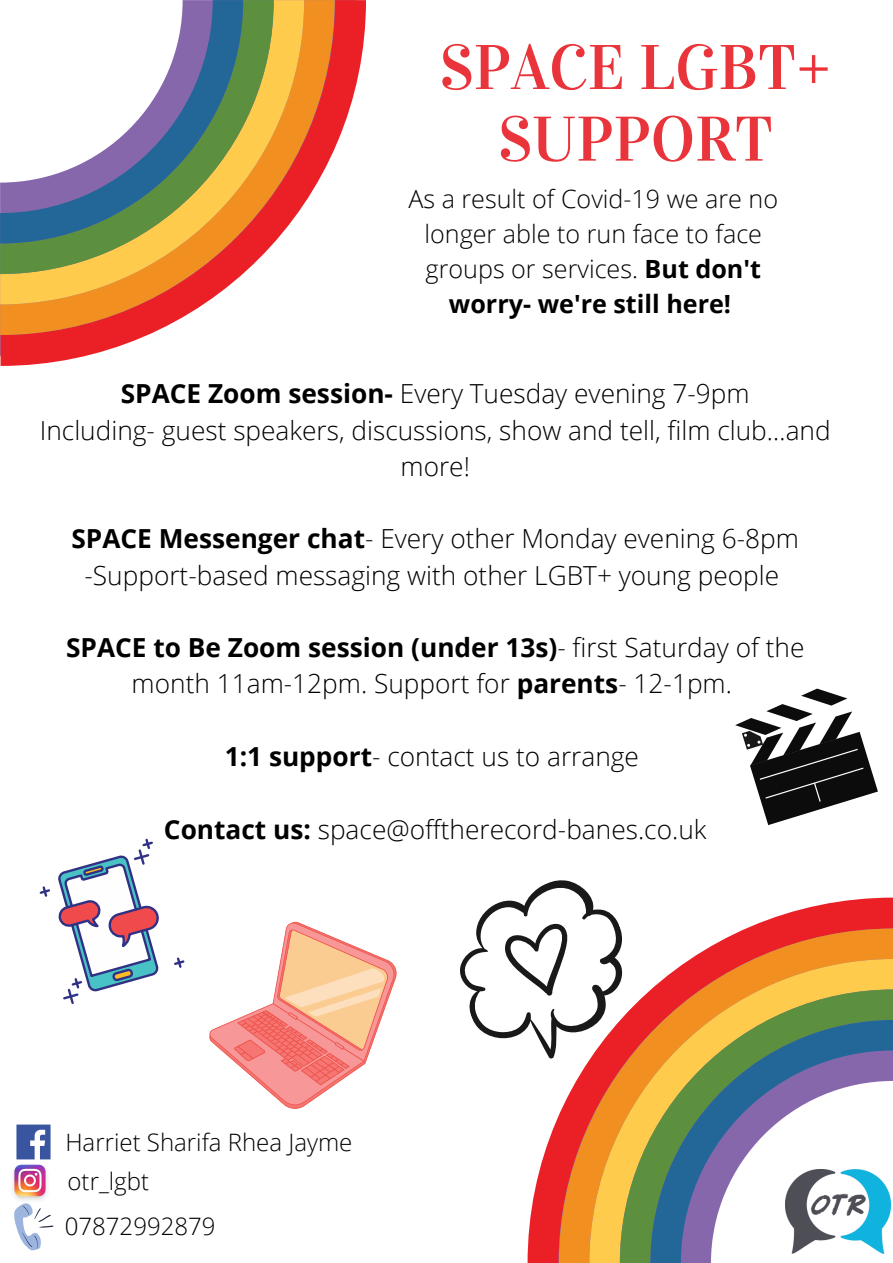
<style>
.page{position:relative;width:893px;height:1263px;background:#fff}
.page>*{position:absolute;margin:0;border:0;box-sizing:border-box;transform-origin:0 0}
.t1{font:63.07px/71.6px "Vidaloka";color:#ea343b;text-align:center}
.t2{font:300 26.25px/36.3px "Open Sans";color:#000;text-align:center}
.t3{font:300 25.12px/35px "Open Sans";color:#000;text-align:center}
.t4{font:300 24px "Open Sans";color:#000}
.s1{font-weight:700}
</style>
<div class="page">
<svg style="left:527px;top:897px;width:366px;height:366px"></svg>
<svg style="left:559px;top:928px;width:334px;height:335px"></svg>
<svg style="left:589px;top:959px;width:304px;height:304px;background:#f5993c"></svg>
<svg style="left:620px;top:989px;width:273px;height:274px;background:#b89d3d"></svg>
<svg style="left:650px;top:1020px;width:243px;height:243px"></svg>
<svg style="left:1px;top:0;width:365px;height:366px"></svg>
<svg style="left:0;top:0;width:335px;height:335px"></svg>
<svg style="left:0;top:0;width:304px;height:304px"></svg>
<svg style="left:0;top:0;width:274px;height:274px;background:#c3933f"></svg>
<svg style="left:0;top:0;width:243px;height:244px"></svg>
<img style="left:13px;top:1164px;width:34px;height:36px">
<img style="left:16px;top:1124px;width:35px;height:36px">
<svg style="left:14px;top:1203px;width:40px;height:47px"></svg>
<svg style="left:39px;top:838px;width:120px;height:167px"></svg>
<svg style="left:174px;top:957px;width:11px;height:11px"></svg>
<img style="left:785px;top:1169px;width:105px;height:85px">
<svg style="left:209px;top:922px;width:188px;height:187px"></svg>
<svg style="left:735px;top:688px;width:143px;height:137px"></svg>
<svg style="left:460px;top:880px;width:195px;height:200px"></svg>
<h1 class="t1" style="left:439px;top:32px;width:393px">SPACE LGBT+<br>SUPPORT</h1>
<p class="t3" style="left:408px;top:180px;width:371px">As a result of Covid-19 we are no longer able to run face to face groups or services. <span class="s1">But don't worry- we're still here!</span></p>
<p class="t2" style="left:40px;top:375px;width:792px"><span class="s1">SPACE Zoom session-</span> Every Tuesday evening 7-9pm<br>Including- guest speakers, discussions, show and tell, film club…and more!</p>
<p class="t2" style="left:71px;top:520px;width:729px"><span class="s1">SPACE Messenger chat</span>- Every other Monday evening 6-8pm -Support-based messaging with other LGBT+ young people</p>
<p class="t2" style="left:66px;top:629px;width:740px"><span class="s1">SPACE to Be Zoom session (under 13s)</span>- first Saturday of the month 11am-12pm. Support for <span class="s1">parents</span>- 12-1pm.</p>
<p class="t2" style="left:225px;top:738px;width:416px"><span class="s1">1:1 support</span>- contact us to arrange</p>
<p class="t2" style="left:164px;top:810px;width:544px"><span class="s1">Contact us:</span> space@offtherecord-banes.co.uk</p>
<p class="t4" style="left:65px;top:1125px;width:288px">Harriet Sharifa Rhea Jayme</p>
<p class="t4" style="left:68px;top:1164px;width:83px">otr_lgbt</p>
<p class="t4" style="left:65px;top:1209px;width:152px">07872992879</p>
</div>
